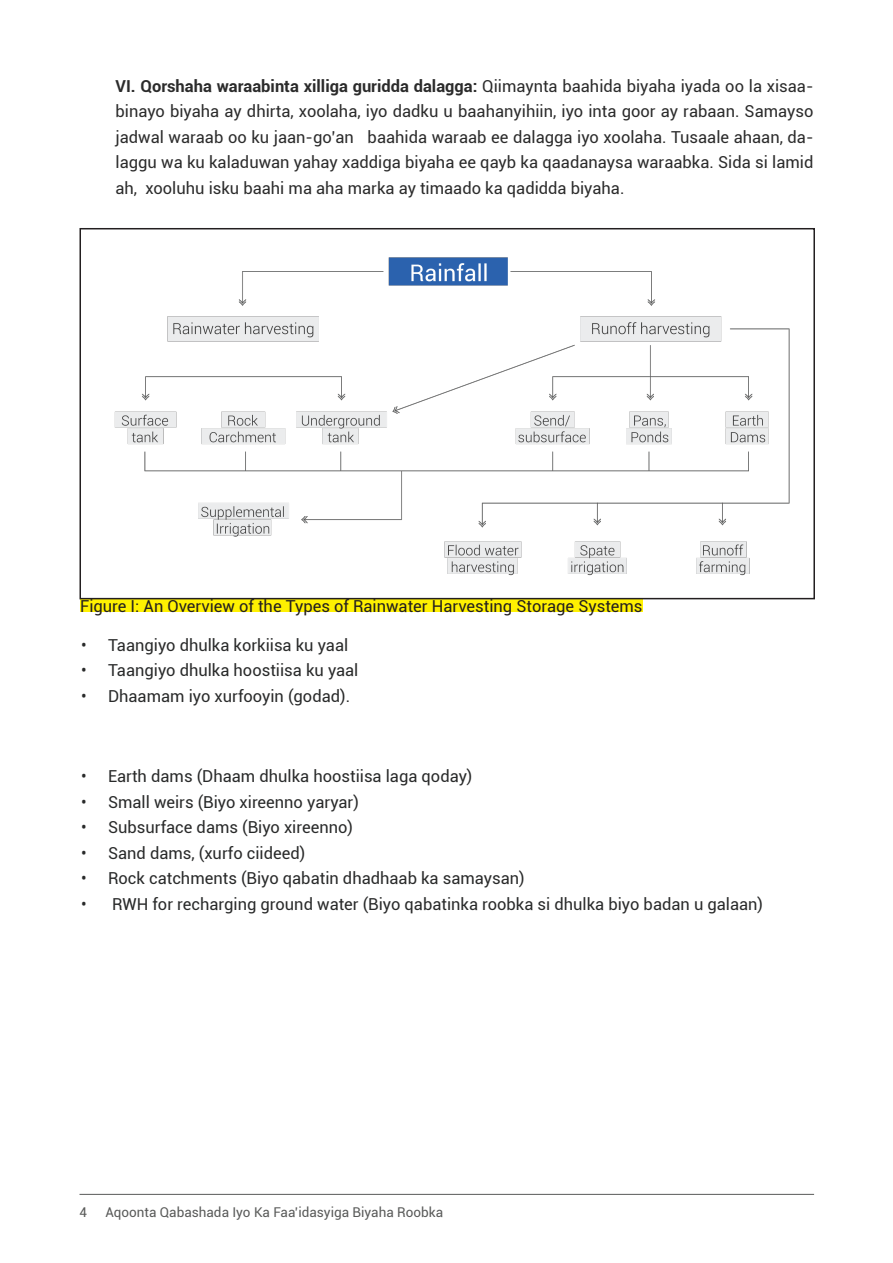
<style>
.page{position:relative;width:893px;height:1263px;background:#fff}
.page>*{position:absolute;margin:0;border:0;box-sizing:border-box;transform-origin:0 0}
.t1{font:16.5px/25.5px "Roboto";color:#2b2b2b;text-align:justify}
.t2{font:16.5px "Roboto";color:#292a2a}
.t3{font:16.5px "Roboto";color:#231f20}
.t4{font:13.5px "Roboto";color:#595a59}
.s1{font-weight:700}
</style>
<div class="page">
<hr style="left:80px;top:1194px;width:734px;height:1px;background:#595a59">
<div style="left:80px;top:599px;width:563px;height:13px;background:#fff101"></div>
<img style="left:114px;top:257px;width:676px;height:319px">
<div style="left:80px;top:228px;width:735px;height:371px;border:2px solid #231f20"></div>
<p class="t1" style="left:116px;top:73px;width:699px"><span class="s1">VI. Qorshaha waraabinta xilliga guridda dalagga:</span> Qiimaynta baahida biyaha iyada oo la xisaa&shy;binayo biyaha ay dhirta, xoolaha, iyo dadku u baahanyihiin, iyo inta goor ay rabaan. Samayso jadwal waraab oo ku jaan-go’an baahida waraab ee dalagga iyo xoolaha. Tusaale ahaan, da&shy;laggu wa ku kaladuwan yahay xaddiga biyaha ee qayb ka qaadanaysa waraabka. Sida si lamid ah, xooluhu isku baahi ma aha marka ay timaado ka qadidda biyaha.</p>
<p class="t3" style="left:80px;top:594px;width:564px">Figure I: An Overview of the Types of Rainwater Harvesting Storage Systems</p>
<p class="t2" style="left:81px;top:633px;width:269px">• Taangiyo dhulka korkiisa ku yaal</p>
<p class="t2" style="left:81px;top:659px;width:279px">• Taangiyo dhulka hoostiisa ku yaal</p>
<p class="t2" style="left:81px;top:684px;width:271px">• Dhaamam iyo xurfooyin (godad).</p>
<p class="t2" style="left:81px;top:765px;width:393px">• Earth dams (Dhaam dhulka hoostiisa laga qoday)</p>
<p class="t2" style="left:81px;top:790px;width:279px">• Small weirs (Biyo xireenno yaryar)</p>
<p class="t2" style="left:81px;top:816px;width:273px">• Subsurface dams (Biyo xireenno)</p>
<p class="t2" style="left:81px;top:841px;width:226px">• Sand dams, (xurfo ciideed)</p>
<p class="t2" style="left:81px;top:867px;width:445px">• Rock catchments (Biyo qabatin dhadhaab ka samaysan)</p>
<p class="t2" style="left:81px;top:892px;width:684px">• RWH for recharging ground water (Biyo qabatinka roobka si dhulka biyo badan u galaan)</p>
<p class="t4" style="left:80px;top:1203px;width:9px">4</p>
<p class="t4" style="left:105px;top:1203px;width:339px">Aqoonta Qabashada Iyo Ka Faa’idasyiga Biyaha Roobka</p>
</div>
